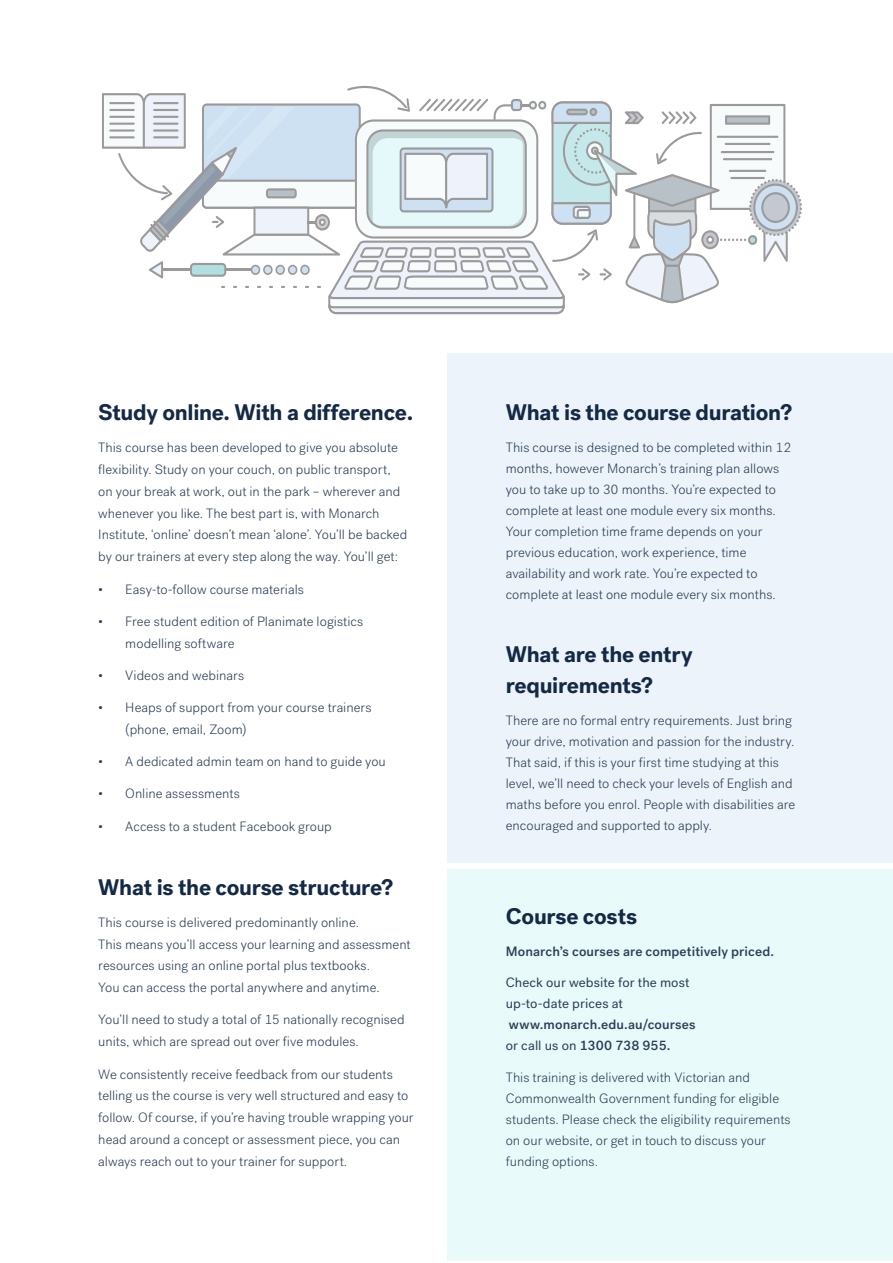
<style>
.page{position:relative;width:893px;height:1263px;background:#fff}
.page>*{position:absolute;margin:0;border:0;box-sizing:border-box;transform-origin:0 0}
.Body{font:700 22.5px/31.5px "Post Grotesk";letter-spacing:-.015em;color:#132945}
.Headings{font:700 22.5px "Post Grotesk";letter-spacing:-.015em;color:#132945}
.Body-2{font:300 13.5px/21px "Post Grotesk";color:#2b3e57}
.Body-3{font:13.5px/21px "Post Grotesk";letter-spacing:.005em;color:#2b3e57}
.Body-4{font:500 13.5px "Post Grotesk";letter-spacing:.01em;color:#2b3e57}
.s1{font-weight:500}
</style>
<div class="page">
<div style="left:447px;top:353px;width:445px;height:510px;background:#ecf3fa"></div>
<div style="left:447px;top:869px;width:445px;height:391px;background:#e8fbfa"></div>
<svg style="left:102px;top:85px;width:700px;height:229px"></svg>
<div style="left:302px;top:266px;width:6px;height:7px;background:#cde1f3;border-radius:50%"></div>
<p class="Body" style="left:98px;top:397px;width:316px">Study online. With a difference.</p>
<p class="Body-2" style="left:98px;top:437px;width:310px;line-height:21.8px">This course has been developed to give you absolute flexibility. Study on your couch, on public transport, on your break at work, out in the park – wherever and whenever you like. The best part is, with Monarch Institute, ‘online’ doesn’t mean ‘alone’. You’ll be backed by our trainers at every step along the way. You’ll get:</p>
<p class="Body-2" style="left:98px;top:578px;width:207px">• Easy-to-follow course materials</p>
<p class="Body-2" style="left:125px;top:610px;width:240px;line-height:21.8px;text-indent:-27px">• Free student edition of Planimate logistics modelling software</p>
<p class="Body-2" style="left:98px;top:665px;width:147px">• Videos and webinars</p>
<p class="Body-2" style="left:125px;top:697px;width:248px;line-height:21.8px;text-indent:-27px">• Heaps of support from your course trainers (phone, email, Zoom)</p>
<p class="Body-2" style="left:98px;top:751px;width:289px">• A dedicated admin team on hand to guide you</p>
<p class="Body-2" style="left:98px;top:783px;width:143px">• Online assessments</p>
<p class="Body-2" style="left:98px;top:816px;width:235px">• Access to a student Facebook group</p>
<p class="Headings" style="left:98px;top:872px;width:296px">What is the course structure?</p>
<p class="Body-2" style="left:98px;top:911px;width:314px;line-height:21.8px">This course is delivered predominantly online.<br>This means you’ll access your learning and assessment resources using an online portal plus textbooks.<br>You can access the portal anywhere and anytime.</p>
<p class="Body-2" style="left:98px;top:1009px;width:308px;line-height:21.8px">You’ll need to study a total of 15 nationally recognised units, which are spread out over five modules.</p>
<p class="Body-2" style="left:98px;top:1063px;width:317px;line-height:21.8px">We consistently receive feedback from our students telling us the course is very well structured and easy to follow. Of course, if you’re having trouble wrapping your head around a concept or assessment piece, you can always reach out to your trainer for support.</p>
<p class="Body" style="left:506px;top:397px;width:288px">What is the course duration?</p>
<p class="Body-2" style="left:506px;top:437px;width:287px">This course is designed to be completed within 12 months, however Monarch’s training plan allows you to take up to 30 months. You’re expected to complete at least one module every six months.<br>Your completion time frame depends on your previous education, work experience, time availability and work rate. You’re expected to complete at least one module every six months.</p>
<p class="Body" style="left:506px;top:638px;width:188px">What are the entry requirements?</p>
<p class="Body-2" style="left:506px;top:710px;width:291px">There are no formal entry requirements. Just bring your drive, motivation and passion for the industry.<br>That said, if this is your first time studying at this level, we’ll need to check your levels of English and maths before you enrol. People with disabilities are encouraged and supported to apply.</p>
<p class="Body" style="left:506px;top:901px;width:133px">Course costs</p>
<p class="Body-4" style="left:506px;top:943px;width:270px">Monarch’s courses are competitively priced.</p>
<p class="Body-3" style="left:506px;top:972px;width:191px">Check our website for the most up-to-date prices at <span class="s1">www.monarch.edu.au/courses </span>or call us on <span class="s1">1300 738 955.</span></p>
<p class="Body-2" style="left:506px;top:1067px;width:286px">This training is delivered with Victorian and Commonwealth Government funding for eligible students. Please check the eligibility requirements on our website, or get in touch to discuss your funding options.</p>
</div>
